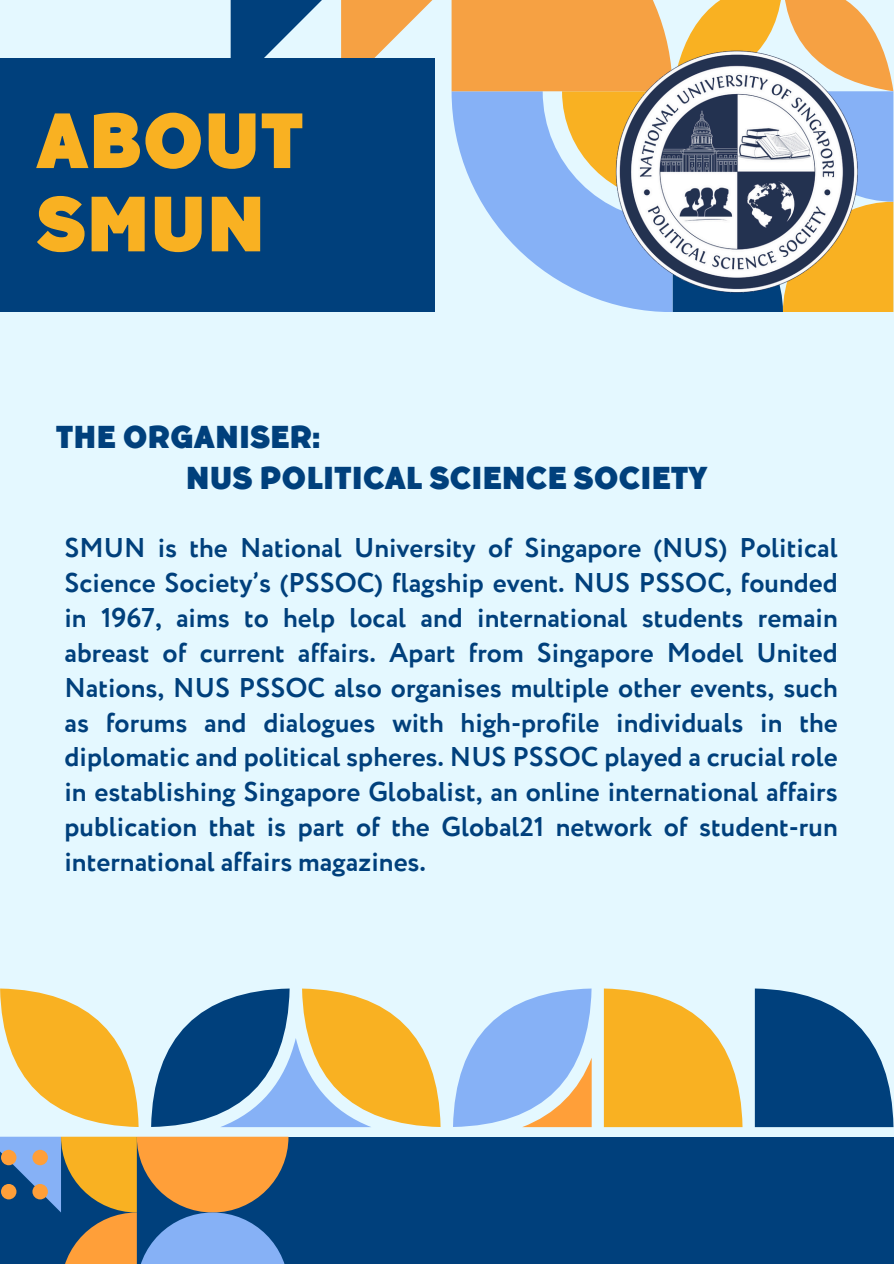
<style>
.page{position:relative;width:894px;height:1264px;background:#fff}
.page>*{position:absolute;margin:0;border:0;box-sizing:border-box;transform-origin:0 0}
.t1{font:900 78px/83.2px "TT Corals";color:#f9b122}
.t2{font:900 31.5px/40.5px "TT Corals";color:#00407c}
.t3{font:700 27px/34.8px "Circe";color:#00407c;text-align:justify}
</style>
<div class="page">
<div style="left:0;top:0;width:893px;height:1263px;background:#e4f8ff"></div>
<svg style="left:230px;top:0;width:663px;height:312px"></svg>
<div style="left:0;top:58px;width:435px;height:254px;background:#00407c"></div>
<svg style="left:603px;top:988px;width:139px;height:139px"></svg>
<svg style="left:754px;top:988px;width:139px;height:139px"></svg>
<svg style="left:453px;top:988px;width:138px;height:139px"></svg>
<svg style="left:151px;top:988px;width:289px;height:139px"></svg>
<svg style="left:0;top:988px;width:138px;height:138px"></svg>
<div style="left:0;top:1136px;width:893px;height:127px;background:#00407c"></div>
<svg style="left:0;top:1136px;width:289px;height:127px"></svg>
<img style="left:595px;top:36px;width:276px;height:276px">
<p class="t1" style="left:36px;top:101px;width:269px">ABOUT<br>SMUN</p>
<p class="t2" style="left:186px;top:418px;width:523px;text-indent:-130px">THE ORGANISER:<br>NUS POLITICAL SCIENCE SOCIETY</p>
<h1 class="t3" style="left:64px;top:532px;width:774px">SMUN is the National University of Singapore (NUS) Political Science Society’s (PSSOC) flagship event. NUS PSSOC, founded in 1967, aims to help local and international students remain abreast of current affairs. Apart from Singapore Model United Nations, NUS PSSOC also organises multiple other events, such as forums and dialogues with high-profile individuals in the diplomatic and political spheres. NUS PSSOC played a crucial role in establishing Singapore Globalist, an online international affairs publication that is part of the Global21 network of student-run international affairs magazines.</h1>
</div>
